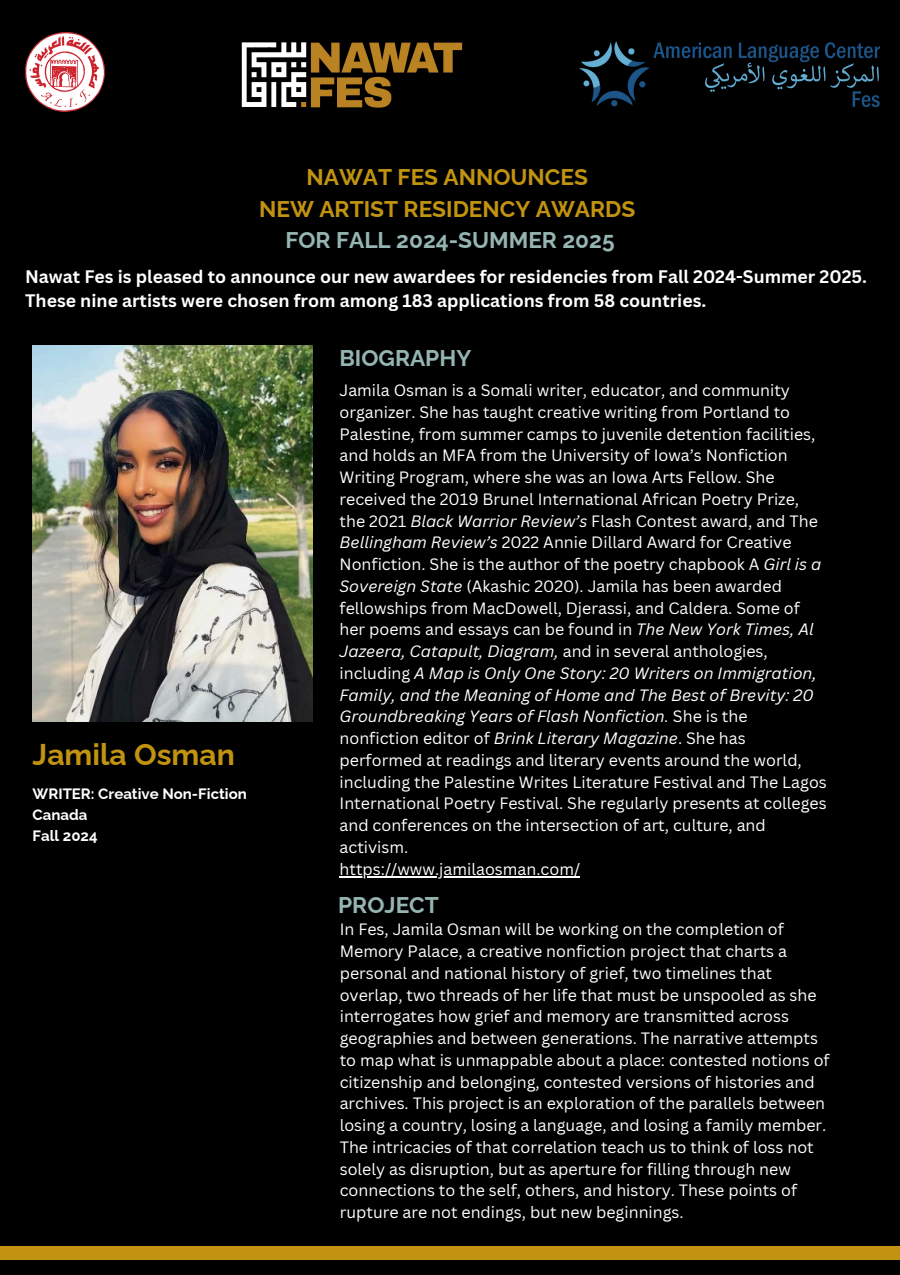
<style>
.page{position:relative;width:900px;height:1275px;background:#000}
.page>*{position:absolute;margin:0;border:0;box-sizing:border-box;transform-origin:0 0}
.t1{font:700 30px "Raleway";color:#c29310}
.t2{font:700 22.7px/31.5px "Raleway";color:#c29310;text-align:center}
.t3{font:700 22.7px "Raleway";color:#95b5b2}
.t4{font:700 17.7px/24px "Canva Sans";color:#fff}
.t5{font:16px/21.8px "Canva Sans";color:#fff}
.t6{font:700 15px "Raleway";color:#fff}
.s1{color:#95b5b2}
.s2{font-style:italic}
</style>
<div class="page">
<img style="left:579px;top:41px;width:301px;height:66px">
<img style="left:25px;top:32px;width:80px;height:80px">
<img style="left:241px;top:42px;width:222px;height:66px">
<img style="left:33px;top:345px;width:279px;height:376px">
<div style="left:0;top:1246px;width:900px;height:13px;background:#c29310"></div>
<hr style="left:340px;top:876px;width:240px;height:2px;background:#fff">
<h3 class="t2" style="left:259px;top:162px;width:378px">NAWAT FES ANNOUNCES<br>NEW ARTIST RESIDENCY AWARDS<br><span class="s1">FOR FALL 2024-SUMMER 2025</span></h3>
<h4 class="t4" style="left:25px;top:264px;width:843px">Nawat Fes is pleased to announce our new awardees for residencies from Fall 2024-Summer 2025.<br>These nine artists were chosen from among 183 applications from 58 countries.</h4>
<p class="t1" style="left:33px;top:737px;width:204px">Jamila Osman</p>
<h1 class="t6" style="left:33px;top:785px;width:216px">WRITER: Creative Non-Fiction</h1>
<p class="t6" style="left:33px;top:806px;width:56px">Canada</p>
<p class="t6" style="left:33px;top:827px;width:67px">Fall 2024</p>
<p class="t3" style="left:340px;top:345px;width:133px">BIOGRAPHY</p>
<h2 class="t5" style="left:340px;top:379px;width:489px">Jamila Osman is a Somali writer, educator, and community organizer. She has taught creative writing from Portland to Palestine, from summer camps to juvenile detention facilities, and holds an MFA from the University of Iowa’s Nonfiction Writing Program, where she was an Iowa Arts Fellow. She received the 2019 Brunel International African Poetry Prize, the 2021 <span class="s2">Black Warrior Review’s</span> Flash Contest award, and The <span class="s2">Bellingham Review’s</span> 2022 Annie Dillard Award for Creative Nonfiction. She is the author of the poetry chapbook A <span class="s2">Girl is a Sovereign State</span> (Akashic 2020). Jamila has been awarded fellowships from MacDowell, Djerassi, and Caldera. Some of her poems and essays can be found in <span class="s2">The New York Times, Al Jazeera, Catapult, Diagram,</span> and in several anthologies, including <span class="s2">A Map is Only One Story: 20 Writers on Immigration, Family, and the Meaning of Home and The Best of Brevity: 20<br>Groundbreaking Years of Flash Nonfiction.</span> She is the nonfiction editor of <span class="s2">Brink Literary Magazine</span>. She has performed at readings and literary events around the world, including the Palestine Writes Literature Festival and The Lagos International Poetry Festival. She regularly presents at colleges and conferences on the intersection of art, culture, and activism.</h2>
<h4 class="t5" style="left:340px;top:858px;width:242px">https://www.jamilaosman.com/</h4>
<h2 class="t3" style="left:338px;top:891px;width:102px">PROJECT</h2>
<p class="t5" style="left:340px;top:918px;width:492px">In Fes, Jamila Osman will be working on the completion of Memory Palace, a creative nonfiction project that charts a personal and national history of grief, two timelines that overlap, two threads of her life that must be unspooled as she interrogates how grief and memory are transmitted across geographies and between generations. The narrative attempts to map what is unmappable about a place: contested notions of citizenship and belonging, contested versions of histories and archives. This project is an exploration of the parallels between losing a country, losing a language, and losing a family member.<br>The intricacies of that correlation teach us to think of loss not solely as disruption, but as aperture for filling through new connections to the self, others, and history. These points of rupture are not endings, but new beginnings.</p>
</div>
